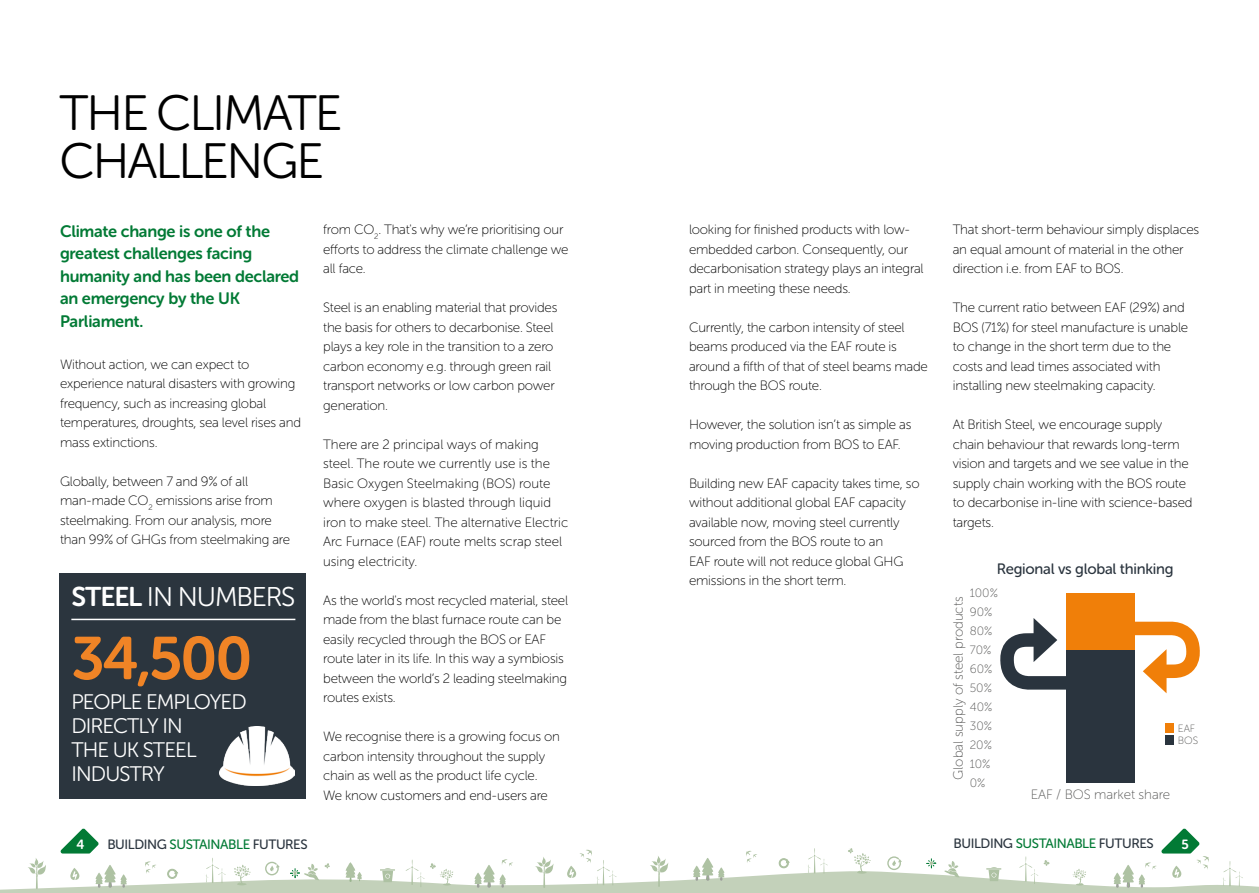
<style>
.page{position:relative;width:1259px;height:893px;background:#fff}
.page>*{position:absolute;margin:0;border:0;box-sizing:border-box;transform-origin:0 0}
.t1{font:60px "Museo Sans Rounded 700";color:#f08426}
.t2{font:49.5px/48px "Museo Sans Rounded 300";letter-spacing:-.04em;color:#000}
.t3{font:27px "Museo Sans Rounded 300";letter-spacing:-.04em;color:#fff}
.t4{font:21px/24px "Museo Sans Rounded 300";letter-spacing:-.04em;color:#fff}
.t5{font:16.5px/22.5px "Museo Sans Rounded 700";letter-spacing:-.015em;color:#027a35}
.t6{font:15px "Museo Sans Rounded 500";letter-spacing:-.015em;color:#2a343e}
.t7{font:13.5px/19.5px "Museo Sans Rounded 100";letter-spacing:-.015em;color:#000}
.t8{font:13.5px "Museo Sans Rounded 500";letter-spacing:-.03em;color:#2a343e}
.t9{font:13.5px "Museo Sans Rounded 100";color:#575756}
.t10{font:13.2px "Museo Sans Rounded 700";color:#fff}
.t11{font:12px/18.9px "Museo Sans Rounded 100";color:#575756}
.t12{font:10.5px/12px "Museo Sans Rounded 100";color:#575756}
.s1{font-family:"Museo Sans Rounded 700"}
.s2{color:#027a35}
</style>
<div class="page">
<div style="left:60px;top:573px;width:246px;height:226px;background:#2b353e"></div>
<div style="left:1066px;top:593px;width:69px;height:57px;background:#f07f09"></div>
<svg style="left:0;top:615px;width:1259px;height:278px"></svg>
<div style="left:1165px;top:723px;width:8px;height:10px;background:#f07f09"></div>
<div style="left:1165px;top:735px;width:8px;height:10px;background:#2a343e"></div>
<h2 class="t2" style="left:60px;top:90px;width:284px">THE CLIMATE<br>CHALLENGE</h2>
<p class="t5" style="left:60px;top:220px;width:241px">Climate change is one of the greatest challenges facing humanity and has been declared an emergency by the UK<br>Parliament.</p>
<p class="t7" style="left:60px;top:354px;width:242px">Without action, we can expect to experience natural disasters with growing frequency, such as increasing global temperatures, droughts, sea level rises and mass extinctions.</p>
<p class="t7" style="left:60px;top:471px;width:232px">Globally, between 7 and 9% of all man-made CO<sub>2</sub> emissions arise from steelmaking. From our analysis, more than 99% of GHGs from steelmaking are</p>
<h3 class="t3" style="left:71px;top:583px;width:225px"><span class="s1">STEEL</span> IN NUMBERS</h3>
<h1 class="t1" style="left:71px;top:625px;width:183px">34,500</h1>
<h3 class="t4" style="left:71px;top:690px;width:177px">PEOPLE EMPLOYED<br>DIRECTLY IN<br>THE UK STEEL<br>INDUSTRY</h3>
<p class="t7" style="left:323px;top:220px;width:247px">from CO<sub>2</sub>. That's why we’re prioritising our efforts to address the climate challenge we all face.</p>
<p class="t7" style="left:323px;top:298px;width:236px">Steel is an enabling material that provides the basis for others to decarbonise. Steel plays a key role in the transition to a zero carbon economy e.g. through green rail transport networks or low carbon power generation.</p>
<p class="t7" style="left:323px;top:435px;width:246px">There are 2 principal ways of making steel. The route we currently use is the Basic Oxygen Steelmaking (BOS) route where oxygen is blasted through liquid iron to make steel. The alternative Electric Arc Furnace (EAF) route melts scrap steel using electricity.</p>
<p class="t7" style="left:323px;top:591px;width:246px">As the world's most recycled material, steel made from the blast furnace route can be easily recycled through the BOS or EAF route later in its life. In this way a symbiosis between the world’s 2 leading steelmaking routes exists.</p>
<p class="t7" style="left:323px;top:727px;width:238px">We recognise there is a growing focus on carbon intensity throughout the supply chain as well as the product life cycle.<br>We know customers and end-users are</p>
<p class="t7" style="left:689px;top:220px;width:236px">looking for finished products with low&shy;embedded carbon. Consequently, our decarbonisation strategy plays an integral part in meeting these needs.</p>
<p class="t7" style="left:689px;top:317px;width:240px">Currently, the carbon intensity of steel beams produced via the EAF route is around a fifth of that of steel beams made through the BOS route.</p>
<p class="t7" style="left:689px;top:415px;width:224px">However, the solution isn’t as simple as moving production from BOS to EAF.</p>
<p class="t7" style="left:689px;top:473px;width:232px">Building new EAF capacity takes time, so without additional global EAF capacity available now, moving steel currently sourced from the BOS route to an<br>EAF route will not reduce global GHG emissions in the short term.</p>
<p class="t7" style="left:952px;top:220px;width:248px">That short-term behaviour simply displaces an equal amount of material in the other direction i.e. from EAF to BOS.</p>
<p class="t7" style="left:952px;top:298px;width:237px">The current ratio between EAF (29%) and BOS (71%) for steel manufacture is unable to change in the short term due to the costs and lead times associated with installing new steelmaking capacity.</p>
<p class="t7" style="left:952px;top:415px;width:241px">At British Steel, we encourage supply chain behaviour that rewards long-term vision and targets and we see value in the supply chain working with the BOS route to decarbonise in-line with science-based targets.</p>
<p class="t6" style="left:997px;top:561px;width:178px">Regional vs global thinking</p>
<p class="t11" style="left:969px;top:583px;width:30px">100%<br>90%<br>80%<br>70%<br>60%<br>50%<br>40%<br>30%<br>20%<br>10%<br>0%</p>
<p class="t9" style="left:951px;top:780px;width:184px;rotate:-90deg">Global supply of steel products</p>
<p class="t12" style="left:1178px;top:722px;width:22px">EAF<br>BOS</p>
<p class="t9" style="left:1030px;top:787px;width:141px">EAF / BOS market share</p>
<p class="t10" style="left:77px;top:837px;width:10px">4</p>
<p class="t8" style="left:107px;top:837px;width:202px">BUILDING <span class="s2">SUSTAINABLE</span> FUTURES</p>
<p class="t8" style="left:953px;top:836px;width:202px">BUILDING <span class="s2">SUSTAINABLE</span> FUTURES</p>
<p class="t10" style="left:1181px;top:837px;width:9px">5</p>
</div>
